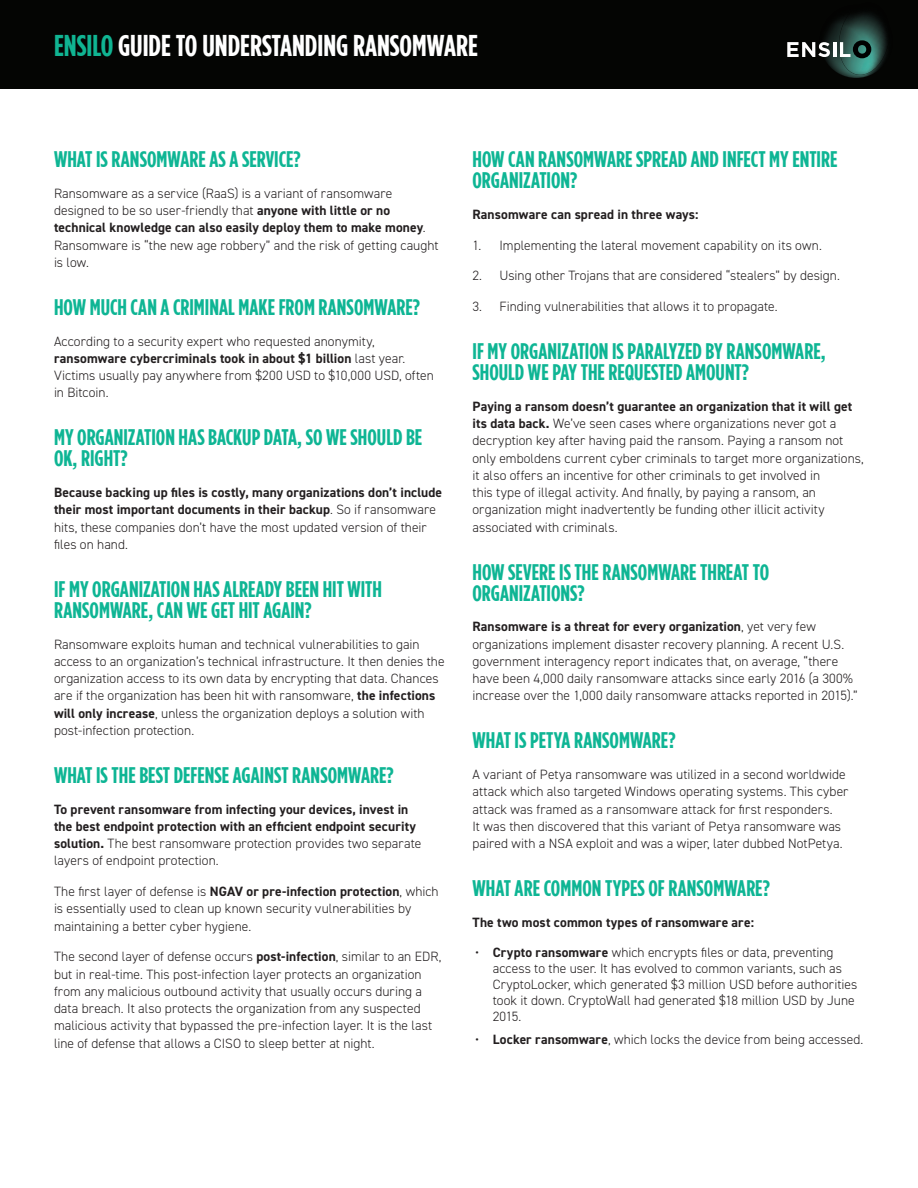
<style>
.page{position:relative;width:918px;height:1188px;background:#fff}
.page>*{position:absolute;margin:0;border:0;box-sizing:border-box;transform-origin:0 0}
.t1{font:700 30px "Gotham Condensed";color:#fff}
.t2{font:700 22.5px/21px "Gotham Condensed";color:#0eb594}
.Body{font:300 13.5px/17.2px "DIN2014";color:#231f20}
.Body-2{font:700 13.5px/17.2px "DIN2014";letter-spacing:.01em;color:#231f20}
.s1{color:#10b492}
.s2{font-weight:700}
.s3{font-weight:300}
</style>
<div class="page">
<div style="left:0;top:0;width:918px;height:88px;background:#040503"></div>
<img style="left:825px;top:20px;width:45px;height:58px">
<img style="left:839px;top:14px;width:48px;height:61px">
<img style="left:859px;top:13px;width:28px;height:13px">
<svg style="left:840px;top:40px;width:31px;height:18px"></svg>
<svg style="left:787px;top:42px;width:43px;height:15px"></svg>
<hr style="left:833px;top:42px;width:3px;height:15px;background:#fff">
<h1 class="t1" style="left:54px;top:29px;width:425px"><span class="s1">ENSILO</span> GUIDE TO UNDERSTANDING RANSOMWARE</h1>
<p class="t2" style="left:54px;top:148px;width:248px">WHAT IS RANSOMWARE AS A SERVICE?</p>
<p class="Body" style="left:54px;top:185px;width:386px">Ransomware as a service (RaaS) is a variant of ransomware designed to be so user-friendly that <span class="s2">anyone with little or no technical knowledge can also easily deploy them to make money</span>.<br>Ransomware is “the new age robbery” and the risk of getting caught is low.</p>
<p class="t2" style="left:54px;top:296px;width:368px">HOW MUCH CAN A CRIMINAL MAKE FROM RANSOMWARE?</p>
<p class="Body" style="left:54px;top:332px;width:381px">According to a security expert who requested anonymity, <span class="s2">ransomware cybercriminals took in about $1 billion</span> last year.<br>Victims usually pay anywhere from $200 USD to $10,000 USD, often in Bitcoin.</p>
<p class="t2" style="left:54px;top:426px;width:370px">MY ORGANIZATION HAS BACKUP DATA, SO WE SHOULD BE<br>OK, RIGHT?</p>
<p class="Body-2" style="left:54px;top:484px;width:390px">Because backing up files is costly, many organizations don’t include their most important documents in their backup<span class="s3">. So if ransomware hits, these companies don’t have the most updated version of their files on hand.</span></p>
<p class="t2" style="left:54px;top:578px;width:329px">IF MY ORGANIZATION HAS ALREADY BEEN HIT WITH<br>RANSOMWARE, CAN WE GET HIT AGAIN?</p>
<p class="Body" style="left:54px;top:635px;width:392px">Ransomware exploits human and technical vulnerabilities to gain access to an organization’s technical infrastructure. It then denies the organization access to its own data by encrypting that data. Chances are if the organization has been hit with ransomware, <span class="s2">the infections will only increase</span>, unless the organization deploys a solution with post-infection protection.</p>
<p class="t2" style="left:54px;top:764px;width:341px">WHAT IS THE BEST DEFENSE AGAINST RANSOMWARE?</p>
<p class="Body-2" style="left:54px;top:800px;width:369px">To prevent ransomware from infecting your devices, invest in the best endpoint protection with an efficient endpoint security solution. <span class="s3">The best ransomware protection provides two separate layers of endpoint protection.</span></p>
<p class="Body" style="left:54px;top:883px;width:386px">The first layer of defense is <span class="s2">NGAV or pre-infection protection</span>, which is essentially used to clean up known security vulnerabilities by maintaining a better cyber hygiene.</p>
<p class="Body" style="left:54px;top:948px;width:389px">The second layer of defense occurs <span class="s2">post-infection</span>, similar to an EDR, but in real-time. This post-infection layer protects an organization from any malicious outbound activity that usually occurs during a data breach. It also protects the organization from any suspected malicious activity that bypassed the pre-infection layer. It is the last line of defense that allows a CISO to sleep better at night.</p>
<p class="t2" style="left:472px;top:148px;width:367px">HOW CAN RANSOMWARE SPREAD AND INFECT MY ENTIRE<br>ORGANIZATION?</p>
<p class="Body-2" style="left:472px;top:205px;width:228px">Ransomware can spread in three ways:</p>
<p class="Body" style="left:472px;top:236px;width:351px">1. Implementing the lateral movement capability on its own.</p>
<p class="Body" style="left:472px;top:267px;width:369px">2. Using other Trojans that are considered “stealers” by design.</p>
<p class="Body" style="left:472px;top:298px;width:307px">3. Finding vulnerabilities that allows it to propagate.</p>
<p class="t2" style="left:472px;top:340px;width:355px">IF MY ORGANIZATION IS PARALYZED BY RANSOMWARE,<br>SHOULD WE PAY THE REQUESTED AMOUNT?</p>
<p class="Body" style="left:472px;top:398px;width:393px"><span class="s2">Paying a ransom doesn’t guarantee an organization that it will get its data back.</span> We’ve seen cases where organizations never got a decryption key after having paid the ransom. Paying a ransom not only emboldens current cyber criminals to target more organizations, it also offers an incentive for other criminals to get involved in<br>this type of illegal activity. And finally, by paying a ransom, an organization might inadvertently be funding other illicit activity associated with criminals.</p>
<p class="t2" style="left:472px;top:561px;width:298px">HOW SEVERE IS THE RANSOMWARE THREAT TO<br>ORGANIZATIONS?</p>
<p class="Body" style="left:472px;top:618px;width:387px"><span class="s2">Ransomware is a threat for every organization</span>, yet very few organizations implement disaster recovery planning. A recent U.S. government interagency report indicates that, on average, “there have been 4,000 daily ransomware attacks since early 2016 (a 300% increase over the 1,000 daily ransomware attacks reported in 2015).”</p>
<p class="t2" style="left:472px;top:729px;width:205px">WHAT IS PETYA RANSOMWARE?</p>
<p class="Body" style="left:472px;top:766px;width:378px">A variant of Petya ransomware was utilized in a second worldwide attack which also targeted Windows operating systems. This cyber attack was framed as a ransomware attack for first responders.<br>It was then discovered that this variant of Petya ransomware was paired with a NSA exploit and was a wiper, later dubbed NotPetya.</p>
<p class="t2" style="left:472px;top:877px;width:299px">WHAT ARE COMMON TYPES OF RANSOMWARE?</p>
<p class="Body-2" style="left:472px;top:913px;width:283px">The two most common types of ransomware are:</p>
<p class="Body" style="left:493px;top:944px;width:366px;line-height:16.2px;text-indent:-18px">• <span class="s2">Crypto ransomware</span> which encrypts files or data, preventing access to the user. It has evolved to common variants, such as CryptoLocker, which generated $3 million USD before authorities took it down. CryptoWall had generated $18 million USD by June 2015.</p>
<p class="Body" style="left:475px;top:1031px;width:390px">• <span class="s2">Locker ransomware</span>, which locks the device from being accessed.</p>
</div>
